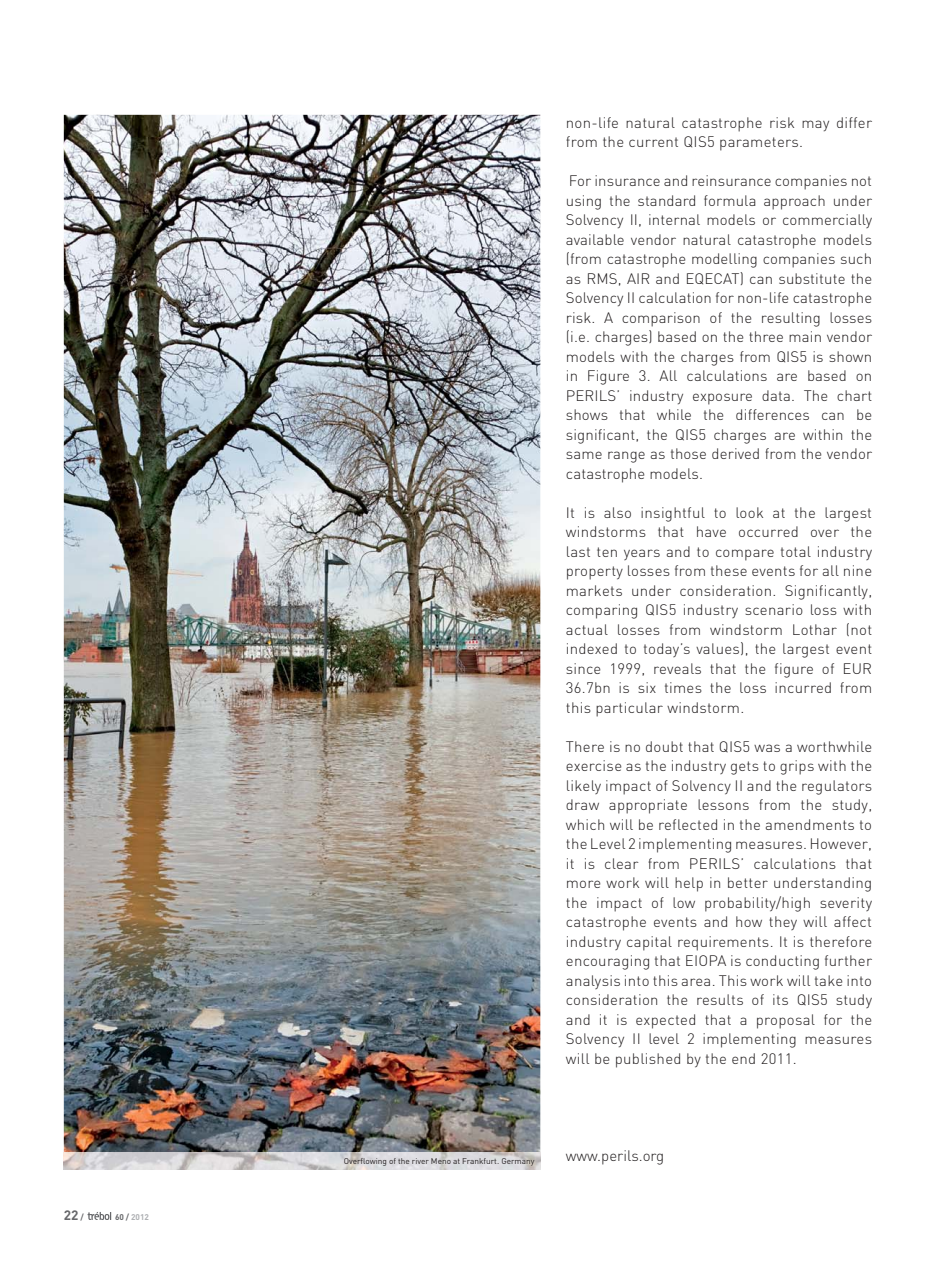
<style>
.page{position:relative;width:936px;height:1263px;background:#fff}
.page>*{position:absolute;margin:0;border:0;box-sizing:border-box;transform-origin:0 0}
.t1{font:300 15px/19.5px "DIN";letter-spacing:.02em;color:#231f20;text-align:justify}
.t2{font:300 15px "DIN";color:#231f20}
.t3{font:700 13.5px "DIN";color:#67686b}
.t4{font:8.25px "DIN";color:#231f20}
.t5{font:700 8.25px "DIN";color:#aeb0b3}
.s1{font-size:8.25px}
.s2{color:#67686b}
</style>
<div class="page">
<svg style="left:88px;top:1212px;width:23px;height:8px"></svg>
<img style="left:64px;top:115px;width:476px;height:1037px">
<img style="left:64px;top:1152px;width:476px;height:17px">
<p class="t3" style="left:64px;top:1210px;width:21px">22 <span class="s1">/</span></p>
<p class="t5" style="left:115px;top:1214px;width:36px"><span class="s2">60 /</span> 2012</p>
<p class="t1" style="left:566px;top:114px;width:308px">non-life natural catastrophe risk may differ from the current QIS5 parameters.</p>
<p class="t1" style="left:566px;top:173px;width:308px">For insurance and reinsurance companies not using the standard formula approach under Solvency II, internal models or commercially available vendor natural catastrophe models (from catastrophe modelling companies such as RMS, AIR and EQECAT) can substitute the Solvency II calculation for non-life catastrophe risk. A comparison of the resulting losses (i.e. charges) based on the three main vendor models with the charges from QIS5 is shown in Figure 3. All calculations are based on PERILS’ industry exposure data. The chart shows that while the differences can be significant, the QIS5 charges are within the same range as those derived from the vendor catastrophe models.</p>
<p class="t1" style="left:566px;top:504px;width:308px">It is also insightful to look at the largest windstorms that have occurred over the last ten years and to compare total industry property losses from these events for all nine markets under consideration. Significantly, comparing QIS5 industry scenario loss with actual losses from windstorm Lothar (not indexed to today’s values), the largest event since 1999, reveals that the figure of EUR 36.7bn is six times the loss incurred from this particular windstorm.</p>
<p class="t1" style="left:566px;top:738px;width:308px">There is no doubt that QIS5 was a worthwhile exercise as the industry gets to grips with the likely impact of Solvency II and the regulators draw appropriate lessons from the study, which will be reflected in the amendments to the Level 2 implementing measures. However, it is clear from PERILS’ calculations that more work will help in better understanding the impact of low probability/high severity catastrophe events and how they will affect industry capital requirements. It is therefore encouraging that EIOPA is conducting further analysis into this area. This work will take into consideration the results of its QIS5 study and it is expected that a proposal for the Solvency II level 2 implementing measures will be published by the end 2011.</p>
<p class="t4" style="left:344px;top:1158px;width:192px">Overflowing of the river Meno at Frankfurt. Germany</p>
<p class="t2" style="left:566px;top:1150px;width:100px">www.perils.org</p>
</div>
